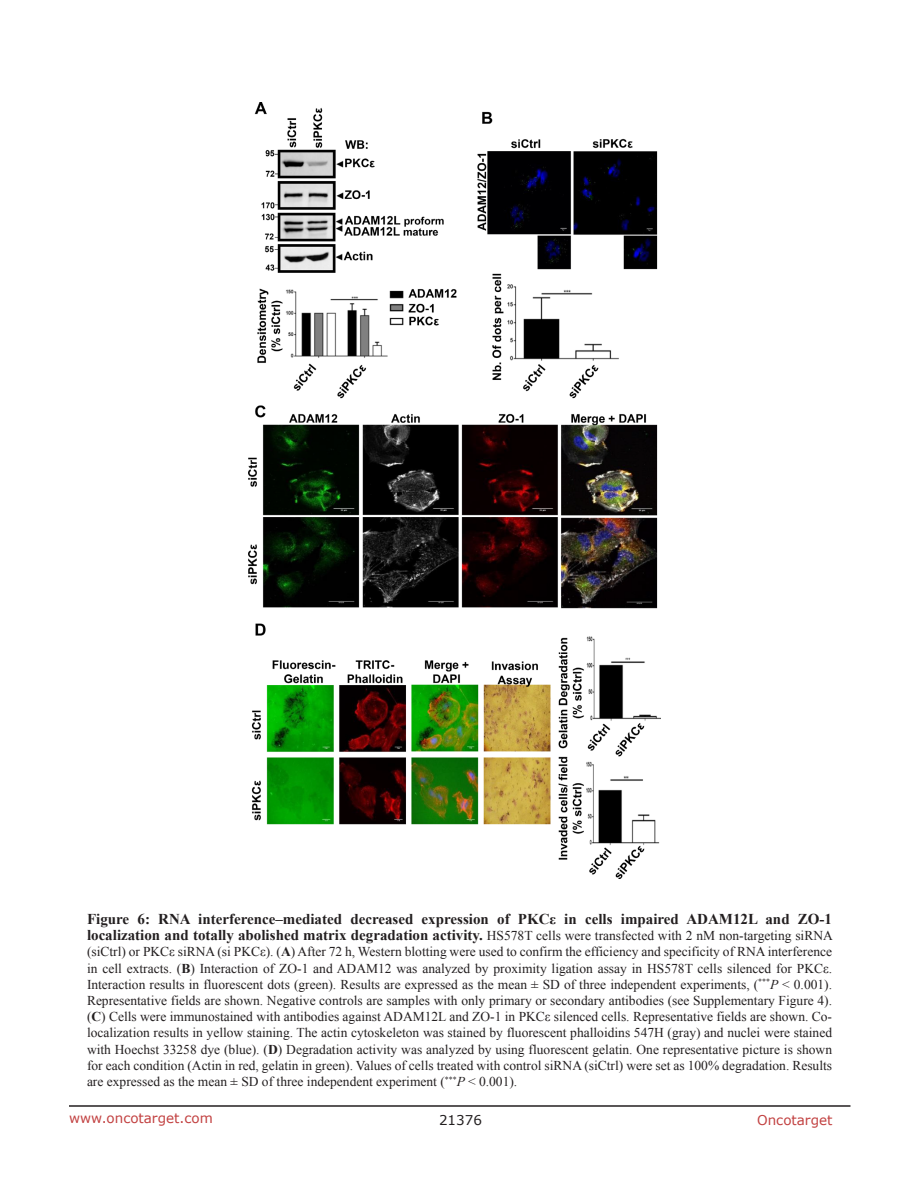
<style>
.page{position:relative;width:918px;height:1188px;background:#fff}
.page>*{position:absolute;margin:0;border:0;box-sizing:border-box;transform-origin:0 0}
.Figuretrx{font:700 15px/16.2px "Times New Roman";color:#231f20}
.Figuretrx-2{font:13.5px/16.2px "Times New Roman";color:#231f20;text-align:justify}
.t1{font:13.5px "Verdana";color:#c24141}
.t2{font:13.5px "Verdana";color:#231f20}
.s1{font-weight:400;font-size:13.5px}
.s2{font-weight:700}
.s3{font-style:italic}
</style>
<div class="page">
<hr style="left:69px;top:1105px;width:781px;height:2px;background:#231f20">
<img style="left:248px;top:102px;width:412px;height:776px">
<p class="Figuretrx" style="left:87px;top:911px;width:747px">Figure 6: RNA interference–mediated decreased expression of PKCε in cells impaired ADAM12L and ZO-1 localization and totally abolished matrix degradation activity. <span class="s1">HS578T cells were transfected with 2 nM non-targeting siRNA</span></p>
<p class="Figuretrx-2" style="left:87px;top:944px;width:747px">(siCtrl) or PKCε siRNA (si PKCε). (<span class="s2">A</span>) After 72 h, Western blotting were used to confirm the efficiency and specificity of RNA interference in cell extracts. (<span class="s2">B</span>) Interaction of ZO-1 and ADAM12 was analyzed by proximity ligation assay in HS578T cells silenced for PKCε.<br>Interaction results in fluorescent dots (green). Results are expressed as the mean ± SD of three independent experiments, (<sup>***</sup><span class="s3">P</span> &lt; 0.001).<br>Representative fields are shown. Negative controls are samples with only primary or secondary antibodies (see Supplementary Figure 4). (<span class="s2">C</span>) Cells were immunostained with antibodies against ADAM12L and ZO-1 in PKCε silenced cells. Representative fields are shown. Co&shy;localization results in yellow staining. The actin cytoskeleton was stained by fluorescent phalloidins 547H (gray) and nuclei were stained with Hoechst 33258 dye (blue). (<span class="s2">D</span>) Degradation activity was analyzed by using fluorescent gelatin. One representative picture is shown for each condition (Actin in red, gelatin in green). Values of cells treated with control siRNA (siCtrl) were set as 100% degradation. Results are expressed as the mean ± SD of three independent experiment (<sup>***</sup><span class="s3">P</span> &lt; 0.001).</p>
<p class="t1" style="left:69px;top:1109px;width:145px">www.oncotarget.com</p>
<p class="t2" style="left:439px;top:1111px;width:44px">21376</p>
<p class="t1" style="left:757px;top:1111px;width:77px">Oncotarget</p>
</div>
